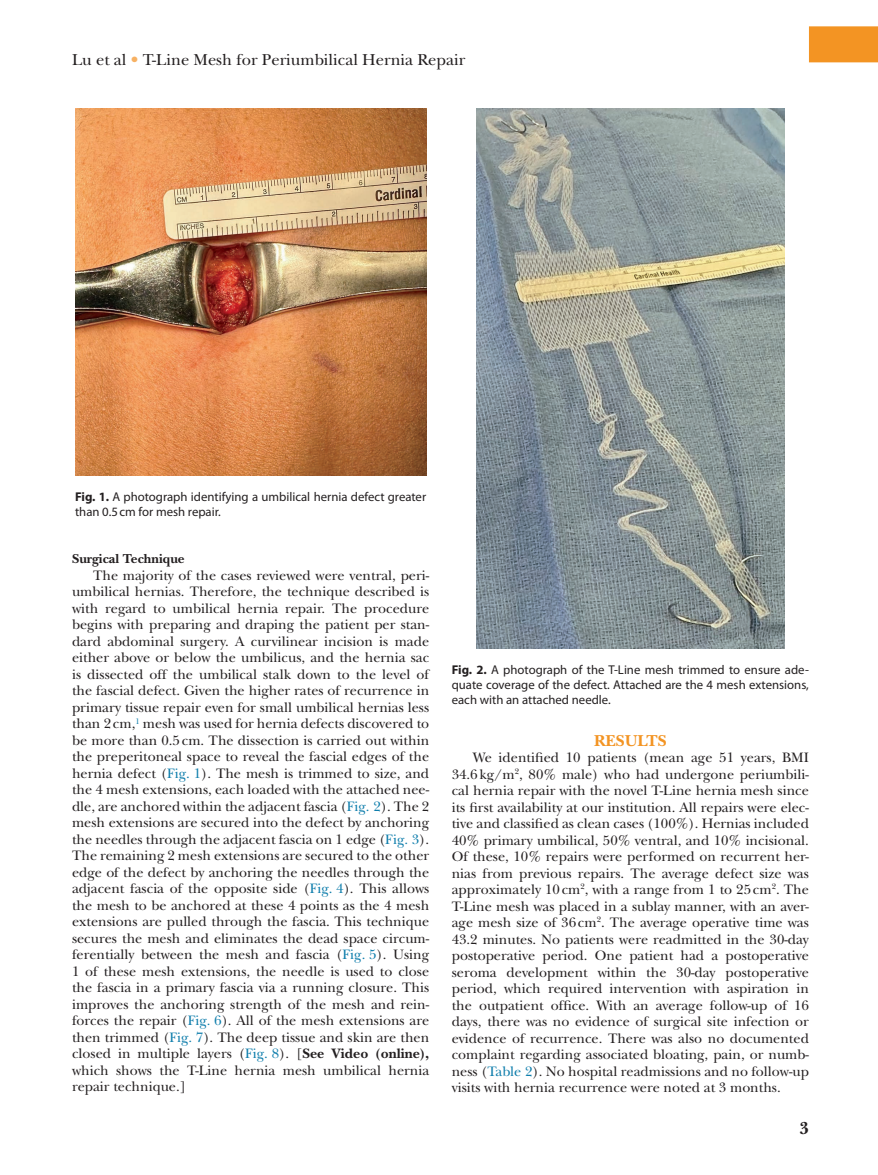
<style>
.page{position:relative;width:878px;height:1175px;background:#fff}
.page>*{position:absolute;margin:0;border:0;box-sizing:border-box;transform-origin:0 0}
.t1{font:700 18px "New Baskerville Std";color:#231f20}
.t2{font:16.5px "New Baskerville Std";color:#231f20}
.t3{font:700 16.5px "New Baskerville Std";color:#f39423}
.t4{font:14.25px/16.5px "New Baskerville Std";color:#231f20;text-align:justify}
.t5{font:700 13.5px "New Baskerville Std";color:#231f20}
.t6{font:12.75px/15px "Myriad Pro";color:#231f20}
.s1{color:#f7b163}
.s2{font-weight:700}
.s3{color:#0f7eac}
</style>
<div class="page">
<div style="left:808px;top:26px;width:70px;height:36px;background:#f39423"></div>
<img style="left:75px;top:108px;width:351px;height:367px">
<img style="left:476px;top:108px;width:308px;height:540px">
<p class="t2" style="left:72px;top:50px;width:395px">Lu et al <span class="s1">•</span> T-Line Mesh for Periumbilical Hernia Repair</p>
<p class="t6" style="left:75px;top:489px;width:352px"><span class="s2">Fig. 1.</span> A photograph identifying a umbilical hernia defect greater than 0.5cm for mesh repair.</p>
<p class="t5" style="left:72px;top:551px;width:114px">Surgical Technique</p>
<p class="t4" style="left:72px;top:567px;width:359px;text-indent:21px">The majority of the cases reviewed were ventral, peri&shy;umbilical hernias. Therefore, the technique described is with regard to umbilical hernia repair. The procedure begins with preparing and draping the patient per stan&shy;dard abdominal surgery. A curvilinear incision is made either above or below the umbilicus, and the hernia sac is dissected off the umbilical stalk down to the level of the fascial defect. Given the higher rates of recurrence in primary tissue repair even for small umbilical hernias less than 2cm,<sup>1</sup> mesh was used for hernia defects discovered to be more than 0.5cm. The dissection is carried out within the preperitoneal space to reveal the fascial edges of the hernia defect (<span class="s3">Fig. 1</span>). The mesh is trimmed to size, and the 4 mesh extensions, each loaded with the attached nee&shy;dle, are anchored within the adjacent fascia (<span class="s3">Fig. 2</span>). The 2 mesh extensions are secured into the defect by anchoring the needles through the adjacent fascia on 1 edge (<span class="s3">Fig. 3</span>).<br>The remaining 2 mesh extensions are secured to the other edge of the defect by anchoring the needles through the adjacent fascia of the opposite side (<span class="s3">Fig. 4</span>). This allows the mesh to be anchored at these 4 points as the 4 mesh extensions are pulled through the fascia. This technique secures the mesh and eliminates the dead space circum&shy;ferentially between the mesh and fascia (<span class="s3">Fig. 5</span>). Using 1 of these mesh extensions, the needle is used to close the fascia in a primary fascia via a running closure. This improves the anchoring strength of the mesh and rein&shy;forces the repair (<span class="s3">Fig. 6</span>). All of the mesh extensions are then trimmed (<span class="s3">Fig. 7</span>). The deep tissue and skin are then closed in multiple layers (<span class="s3">Fig. 8</span>). [<span class="s2">See Video (online), </span>which shows the T-Line hernia mesh umbilical hernia repair technique.]</p>
<p class="t6" style="left:452px;top:662px;width:358px;text-align:justify"><span class="s2">Fig. 2.</span> A photograph of the T-Line mesh trimmed to ensure ade&shy;quate coverage of the defect. Attached are the 4 mesh extensions, each with an attached needle.</p>
<p class="t3" style="left:594px;top:730px;width:74px">RESULTS</p>
<p class="t4" style="left:451px;top:749px;width:359px;text-indent:21px">We identified 10 patients (mean age 51 years, BMI 34.6kg/m<sup>2</sup>, 80% male) who had undergone periumbili&shy;cal hernia repair with the novel T-Line hernia mesh since its first availability at our institution. All repairs were elec&shy;tive and classified as clean cases (100%). Hernias included 40% primary umbilical, 50% ventral, and 10% incisional.<br>Of these, 10% repairs were performed on recurrent her&shy;nias from previous repairs. The average defect size was approximately 10cm<sup>2</sup>, with a range from 1 to 25cm<sup>2</sup>. The T-Line mesh was placed in a sublay manner, with an aver&shy;age mesh size of 36cm<sup>2</sup>. The average operative time was 43.2 minutes. No patients were readmitted in the 30-day postoperative period. One patient had a postoperative seroma development within the 30-day postoperative period, which required intervention with aspiration in the outpatient office. With an average follow-up of 16 days, there was no evidence of surgical site infection or evidence of recurrence. There was also no documented complaint regarding associated bloating, pain, or numb&shy;ness (<span class="s3">Table 2</span>). No hospital readmissions and no follow-up visits with hernia recurrence were noted at 3 months.</p>
<p class="t1" style="left:799px;top:1118px;width:11px">3</p>
</div>
